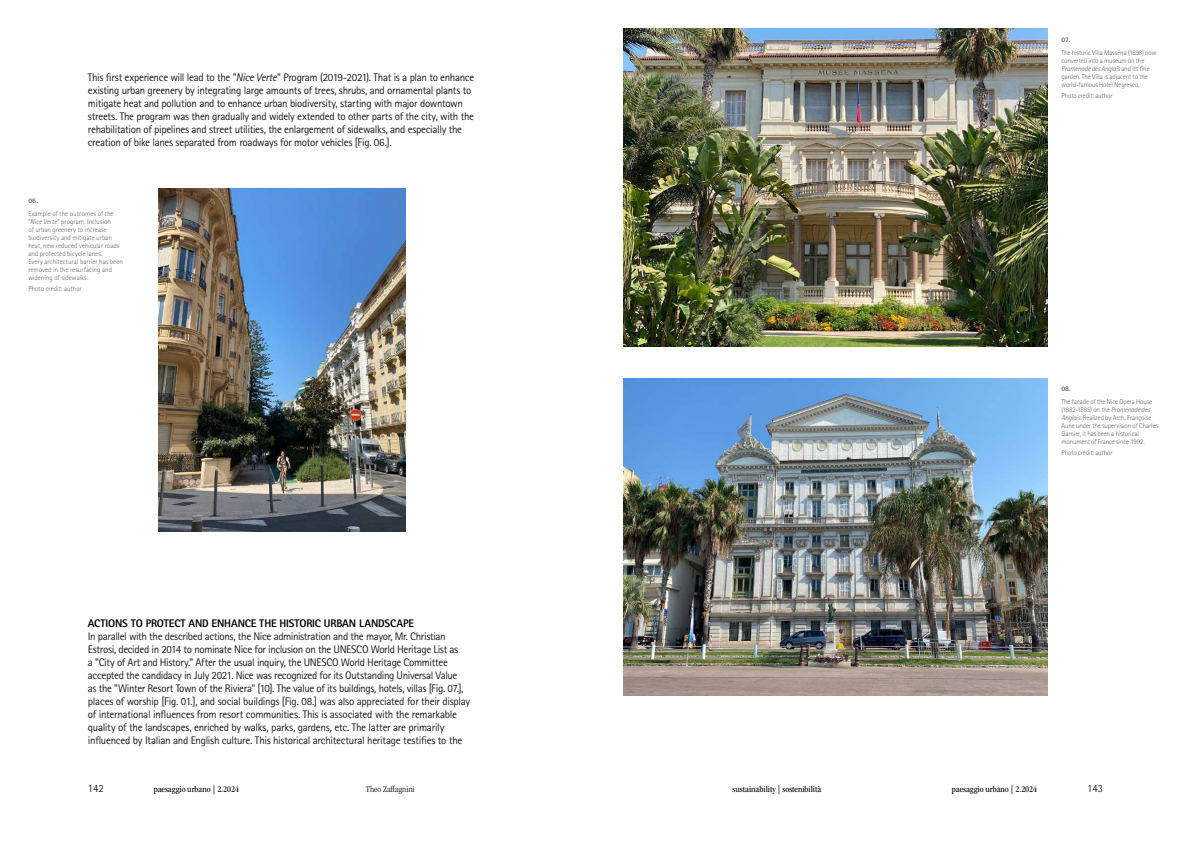
<style>
.page{position:relative;width:1191px;height:842px;background:#fff}
.page>*{position:absolute;margin:0;border:0;box-sizing:border-box;transform-origin:0 0}
.t1{font:11px/13px "Rotis Sans Serif Std";letter-spacing:-.03em;color:#1b1b1a}
.t2{font:800 11px "Rotis Sans Serif Std";letter-spacing:-.015em;color:#000}
.t3{font:300 11px "Rotis Sans Serif Std";color:#000}
.t4{font:condensed 9px "ITC Garamond Std";color:#000}
.t5{font:300 condensed 9px "ITC Garamond Std";color:#000}
.t6{font:300 7px/8px "Rotis Sans Serif Std";letter-spacing:-.005em;color:#646363}
.t7{font:800 7px "Rotis Sans Serif Std";color:#646363}
.s1{font-style:italic}
</style>
<div class="page">
<img style="left:158px;top:189px;width:247px;height:342px">
<img style="left:624px;top:28px;width:424px;height:318px">
<img style="left:624px;top:378px;width:424px;height:318px">
<p class="t1" style="left:88px;top:71px;width:388px">This first experience will lead to the "<span class="s1">Nice Verte</span>" Program (2019-2021). That is a plan to enhance existing urban greenery by integrating large amounts of trees, shrubs, and ornamental plants to mitigate heat and pollution and to enhance urban biodiversity, starting with major downtown streets. The program was then gradually and widely extended to other parts of the city, with the rehabilitation of pipelines and street utilities, the enlargement of sidewalks, and especially the creation of bike lanes separated from roadways for motor vehicles [Fig. 06.].</p>
<p class="t7" style="left:28px;top:196px;width:11px">06.</p>
<p class="t6" style="left:28px;top:209px;width:96px">Example of the outcomes of the "<span class="s1">Nice Verte</span>" program. Inclusion<br>of urban greenery to increase biodiversity and mitigate urban heat, new reduced vehicular roads and protected bicycle lanes.<br>Every architectural barrier has been removed in the resurfacing and widening of sidewalks.</p>
<p class="t6" style="left:28px;top:284px;width:55px">Photo credit: author</p>
<p class="t2" style="left:88px;top:616px;width:328px">ACTIONS TO PROTECT AND ENHANCE THE HISTORIC URBAN LANDSCAPE</p>
<p class="t1" style="left:88px;top:630px;width:384px">In parallel with the described actions, the Nice administration and the mayor, Mr. Christian Estrosi, decided in 2014 to nominate Nice for inclusion on the UNESCO World Heritage List as<br>a "City of Art and History." After the usual inquiry, the UNESCO World Heritage Committee accepted the candidacy in July 2021. Nice was recognized for its Outstanding Universal Value<br>as the "Winter Resort Town of the Riviera" [10]. The value of its buildings, hotels, villas [Fig. 07.], places of worship [Fig. 01.], and social buildings [Fig. 08.] was also appreciated for their display of international influences from resort communities. This is associated with the remarkable quality of the landscapes, enriched by walks, parks, gardens, etc. The latter are primarily influenced by Italian and English culture. This historical architectural heritage testifies to the</p>
<p class="t7" style="left:1061px;top:35px;width:10px">07.</p>
<p class="t6" style="left:1061px;top:48px;width:96px">The historic Villa Masséna (1898) now converted into a museum on the <span class="s1">Promenade des Anglais</span> and its fine garden. The Villa is adjacent to the world-famous Hotel Negresco.</p>
<p class="t6" style="left:1061px;top:91px;width:53px">Photo credit: author</p>
<p class="t7" style="left:1061px;top:384px;width:11px">08.</p>
<p class="t6" style="left:1061px;top:398px;width:98px">The facade of the Nice Opera House (1882-1885) on the <span class="s1">Promenade des Anglais</span>. Realized by Arch. Françoise Aune under the supervision of Charles Garnier, it has been a historical monument of France since 1992.</p>
<p class="t6" style="left:1061px;top:449px;width:53px">Photo credit: author</p>
<p class="t3" style="left:88px;top:782px;width:17px">142</p>
<p class="t4" style="left:154px;top:784px;width:87px">paesaggio urbano | 2.2024</p>
<p class="t4" style="left:732px;top:784px;width:90px">sustainability | sostenibilità</p>
<p class="t4" style="left:951px;top:784px;width:87px">paesaggio urbano | 2.2024</p>
<p class="t3" style="left:1087px;top:782px;width:17px">143</p>
<p class="t5" style="left:366px;top:784px;width:50px">Theo Zaffagnini</p>
</div>
